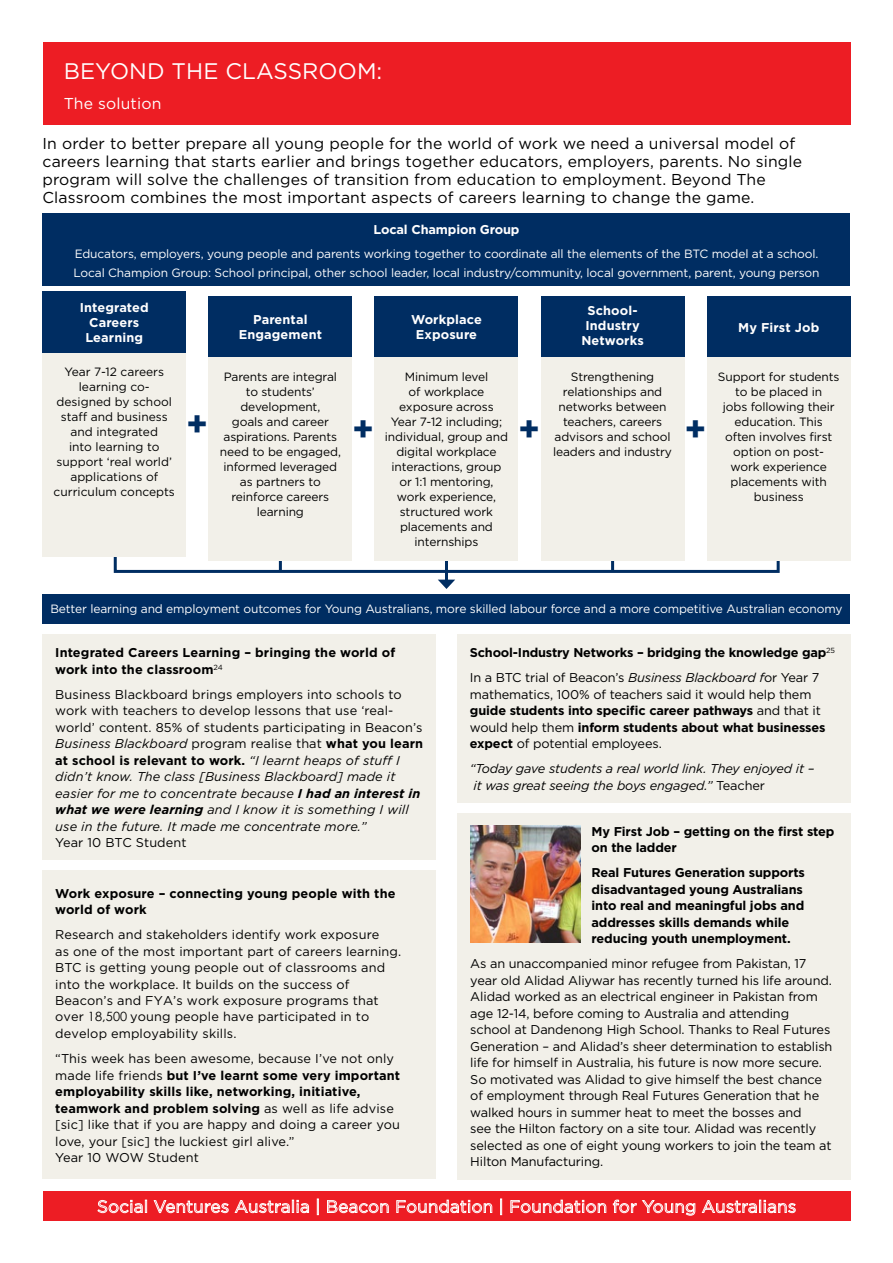
<style>
.page{position:relative;width:893px;height:1263px;background:#fff}
.page>*{position:absolute;margin:0;border:0;box-sizing:border-box;transform-origin:0 0}
.t1{font:700 34.5px "Gotham";color:#002d62}
.t2{font:22.5px "Gotham";letter-spacing:.005em;color:#fff}
.t3{font:15.75px/18px "Gotham";letter-spacing:.01em;color:#000}
.t4{font:15.75px "Gotham";letter-spacing:.01em;color:#fff}
.t5{font:12.75px/16.5px "Gotham";letter-spacing:-.01em;color:#000}
.t6{font:12.75px/16.5px "Gotham";letter-spacing:.01em;color:#000}
.t7{font:italic 12.75px/16.5px "Gotham";letter-spacing:.01em;color:#000}
.t8{font:700 12.75px/16.5px "Gotham";letter-spacing:-.01em;color:#000}
.t9{font:700 12.75px/16.5px "Gotham";letter-spacing:.01em;color:#000}
.t10{font:700 12.75px/15px "Gotham";letter-spacing:.01em;color:#fff;text-align:center}
.t11{font:italic 12.75px/16.5px "Gotham";letter-spacing:-.01em;color:#000}
.t12{font:700 12.75px "Gotham";letter-spacing:-.01em;color:#fff}
.t13{font:12px/15px "Gotham";letter-spacing:-.01em;color:#000;text-align:center}
.t14{font:12px/19.2px "Gotham";letter-spacing:-.01em;color:#fff}
.s1{font-style:normal}
.s2{font-weight:700;font-style:normal}
.s3{font-weight:700}
.s4{font-family:"Century Gothic"}
.s5{font-weight:400}
.s6{font-weight:400;font-style:italic}
</style>
<div class="page">
<div style="left:43px;top:1191px;width:807px;height:29px;background:#ed1d24"></div>
<svg style="left:97px;top:1200px;width:50px;height:13px"></svg>
<svg style="left:153px;top:1200px;width:76px;height:13px"></svg>
<svg style="left:235px;top:1200px;width:74px;height:13px"></svg>
<svg style="left:317px;top:1199px;width:2px;height:16px"></svg>
<svg style="left:327px;top:1200px;width:62px;height:13px"></svg>
<svg style="left:396px;top:1199px;width:96px;height:14px"></svg>
<svg style="left:500px;top:1199px;width:2px;height:16px"></svg>
<svg style="left:510px;top:1199px;width:96px;height:14px"></svg>
<svg style="left:613px;top:1199px;width:82px;height:17px"></svg>
<svg style="left:702px;top:1200px;width:94px;height:13px"></svg>
<div style="left:43px;top:43px;width:807px;height:82px;background:#ed1d24"></div>
<div style="left:114px;top:548px;width:666px;height:25px;border:3px solid #002d62"></div>
<svg style="left:438px;top:576px;width:17px;height:13px"></svg>
<hr style="left:279px;top:553px;width:3px;height:18px;background:#002d62">
<hr style="left:445px;top:553px;width:3px;height:23px;background:#002d62">
<hr style="left:611px;top:553px;width:3px;height:18px;background:#002d62">
<div style="left:43px;top:213px;width:807px;height:73px;background:#002d62"></div>
<div style="left:43px;top:594px;width:807px;height:30px;background:#002d62"></div>
<div style="left:43px;top:291px;width:143px;height:62px;background:#002d62"></div>
<div style="left:43px;top:353px;width:143px;height:204px;background:#f2f0e9"></div>
<div style="left:209px;top:296px;width:143px;height:61px;background:#002d62"></div>
<div style="left:209px;top:357px;width:143px;height:204px;background:#f2f0e9"></div>
<div style="left:375px;top:296px;width:143px;height:61px;background:#002d62"></div>
<div style="left:375px;top:357px;width:143px;height:204px;background:#f2f0e9"></div>
<div style="left:541px;top:296px;width:143px;height:61px;background:#002d62"></div>
<div style="left:541px;top:357px;width:143px;height:204px;background:#f2f0e9"></div>
<div style="left:707px;top:296px;width:143px;height:61px;background:#002d62"></div>
<div style="left:707px;top:357px;width:143px;height:204px;background:#f2f0e9"></div>
<div style="left:43px;top:634px;width:393px;height:226px;background:#f2f0e9"></div>
<div style="left:457px;top:634px;width:393px;height:169px;background:#f2f0e9"></div>
<div style="left:43px;top:871px;width:393px;height:308px;background:#f2f0e9"></div>
<div style="left:458px;top:813px;width:393px;height:366px;background:#f2f0e9"></div>
<img style="left:470px;top:826px;width:110px;height:117px">
<h2 class="t2" style="left:64px;top:57px;width:320px">BEYOND THE CLASSROOM:</h2>
<p class="t4" style="left:64px;top:94px;width:99px">The solution</p>
<p class="t3" style="left:43px;top:134px;width:761px">In order to better prepare all young people for the world of work we need a universal model of careers learning that starts earlier and brings together educators, employers, parents. No single program will solve the challenges of transition from education to employment. Beyond The Classroom combines the most important aspects of careers learning to change the game.</p>
<p class="t12" style="left:373px;top:221px;width:148px">Local Champion Group</p>
<p class="t14" style="left:73px;top:244px;width:748px">Educators, employers, young people and parents working together to coordinate all the elements of the BTC model at a school.<br>Local Champion Group: School principal, other school leader, local industry/community, local government, parent, young person</p>
<p class="t10" style="left:80px;top:300px;width:70px">Integrated<br>Careers<br>Learning</p>
<p class="t13" style="left:54px;top:364px;width:123px">Year 7-12 careers learning co&shy;designed by school staff and business and integrated<br>into learning to support ‘real world’ applications of curriculum concepts</p>
<p class="t10" style="left:581px;top:303px;width:64px">School-<br>Industry<br>Networks</p>
<p class="t13" style="left:553px;top:369px;width:120px">Strengthening relationships and networks between teachers, careers advisors and school leaders and industry</p>
<p class="t10" style="left:239px;top:312px;width:85px">Parental<br>Engagement</p>
<p class="t13" style="left:220px;top:369px;width:123px">Parents are integral to students’ development,<br>goals and career aspirations. Parents need to be engaged, informed leveraged as partners to reinforce careers learning</p>
<p class="t10" style="left:411px;top:312px;width:72px">Workplace<br>Exposure</p>
<p class="t13" style="left:385px;top:369px;width:125px">Minimum level<br>of workplace exposure across<br>Year 7-12 including; individual, group and digital workplace interactions, group or 1:1 mentoring, work experience, structured work placements and internships</p>
<h1 class="t1" style="left:186px;top:401px;width:24px">+</h1>
<h1 class="t1" style="left:352px;top:406px;width:24px">+</h1>
<h1 class="t1" style="left:518px;top:406px;width:24px">+</h1>
<h1 class="t1" style="left:684px;top:406px;width:24px">+</h1>
<p class="t10" style="left:738px;top:320px;width:83px">My First Job</p>
<p class="t13" style="left:718px;top:369px;width:123px">Support for students to be placed in<br>jobs following their education. This often involves first option on post&shy;work experience placements with business</p>
<p class="t14" style="left:50px;top:599px;width:794px">Better learning and employment outcomes for Young Australians, more skilled labour force and a more competitive Australian economy</p>
<p class="t9" style="left:55px;top:645px;width:341px">Integrated Careers Learning – bringing the world of work into the classroom<sup>24</sup></p>
<p class="t7" style="left:55px;top:686px;width:369px"><span class="s1">Business Blackboard brings employers into schools to work with teachers to develop lessons that use ‘real&shy;world’ content. 85% of students participating in Beacon’s </span>Business Blackboard <span class="s1">program realise that</span> <span class="s2">what you learn at school is relevant to work.</span> “I learnt heaps of stuff I didn’t know. The class [Business Blackboard] made it easier for me to concentrate because <span class="s3">I had an interest in what we were learning</span> and I know it is something I will use in the future. It made me concentrate more.”</p>
<p class="t6" style="left:55px;top:834px;width:133px">Year 10 BTC Student</p>
<p class="t9" style="left:55px;top:885px;width:342px">Work exposure – connecting young people with the world of work</p>
<p class="t6" style="left:55px;top:926px;width:347px">Research and stakeholders identify work exposure<br>as one of the most important part of careers learning.<br>BTC is getting young people out of classrooms and into the workplace. It builds on the success of Beacon’s and FYA’s work exposure programs that</p>
<p class="t6" style="left:55px;top:1007px;width:316px;line-height:17.7px">over <span class="s4">18,500</span> young people have participated in to develop employability skills.</p>
<p class="t6" style="left:55px;top:1050px;width:346px">“This week has been awesome, because I’ve not only made life friends <span class="s3">but I’ve learnt some very important employability skills like, networking, initiative, teamwork and problem solving</span> as well as life advise [sic] like that if you are happy and doing a career you love, your [sic] the luckiest girl alive.”<br>Year 10 WOW Student</p>
<p class="t8" style="left:470px;top:640px;width:367px;line-height:25px">School-Industry Networks – bridging the knowledge gap<sup>25<br></sup><span class="s5">In a BTC trial of Beacon’s</span> <span class="s6">Business Blackboard f</span><span class="s5">or Year 7</span></p>
<p class="t5" style="left:470px;top:686px;width:357px">mathematics, 100% of teachers said it would help them <span class="s3">guide students into specific career pathways</span> and that it would help them <span class="s3">inform students about what businesses expect</span> of potential employees.</p>
<p class="t11" style="left:470px;top:760px;width:346px">“Today gave students a real world link. They enjoyed it – it was great seeing the boys engaged.” <span class="s1">Teacher</span></p>
<p class="t8" style="left:591px;top:823px;width:244px">My First Job – getting on the first step on the ladder</p>
<p class="t8" style="left:591px;top:864px;width:215px">Real Futures Generation supports disadvantaged young Australians into real and meaningful jobs and addresses skills demands while reducing youth unemployment.</p>
<p class="t5" style="left:470px;top:955px;width:364px">As an unaccompanied minor refugee from Pakistan, 17 year old Alidad Aliywar has recently turned his life around.<br>Alidad worked as an electrical engineer in Pakistan from age 12-14, before coming to Australia and attending school at Dandenong High School. Thanks to Real Futures Generation – and Alidad’s sheer determination to establish life for himself in Australia, his future is now more secure.<br>So motivated was Alidad to give himself the best chance of employment through Real Futures Generation that he walked hours in summer heat to meet the bosses and<br>see the Hilton factory on a site tour. Alidad was recently selected as one of eight young workers to join the team at Hilton Manufacturing.</p>
</div>
